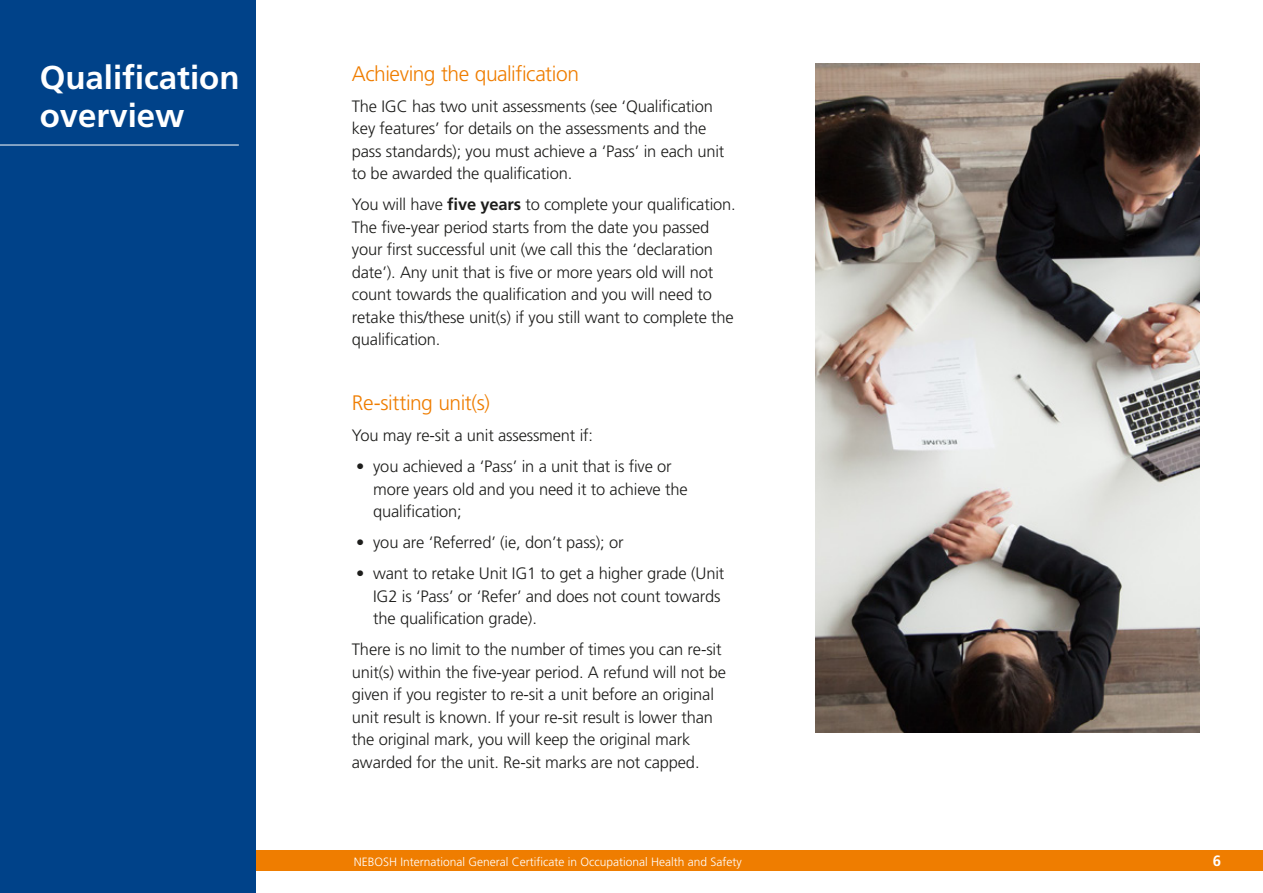
<style>
.page{position:relative;width:1263px;height:893px;background:#fff}
.page>*{position:absolute;margin:0;border:0;box-sizing:border-box;transform-origin:0 0}
.t1{font:700 33px/37.5px "Frutiger";color:#fff}
.t2{font:300 21px "Frutiger";letter-spacing:-.02em;color:#ef7d00}
.t3{font:300 16.5px/22.5px "Frutiger";letter-spacing:-.01em;color:#1d1d1b}
.t4{font:700 15px "Frutiger LT Std";color:#fff}
.t5{font:300 12px "Frutiger";color:#fff}
.s1{font-weight:700}
</style>
<div class="page">
<div style="left:256px;top:850px;width:1007px;height:21px;background:#ef7d00"></div>
<div style="left:0;top:0;width:256px;height:893px;background:#004289"></div>
<hr style="left:0;top:145px;width:239px;height:1px;background:#fff">
<img style="left:815px;top:64px;width:384px;height:668px">
<h1 class="t1" style="left:40px;top:59px;width:201px">Qualification overview</h1>
<p class="t2" style="left:352px;top:61px;width:229px">Achieving the qualification</p>
<p class="t3" style="left:352px;top:95px;width:374px">The IGC has two unit assessments (see ‘Qualification key features’ for details on the assessments and the pass standards); you must achieve a ‘Pass’ in each unit to be awarded the qualification.</p>
<p class="t3" style="left:352px;top:193px;width:385px">You will have <span class="s1">five years</span> to complete your qualification.<br>The five-year period starts from the date you passed your first successful unit (we call this the ‘declaration date’). Any unit that is five or more years old will not count towards the qualification and you will need to retake this/these unit(s) if you still want to complete the qualification.</p>
<p class="t2" style="left:352px;top:391px;width:139px">Re-sitting unit(s)</p>
<p class="t3" style="left:352px;top:424px;width:243px">You may re-sit a unit assessment if:</p>
<p class="t3" style="left:373px;top:455px;width:316px;text-indent:-17px">• you achieved a ‘Pass’ in a unit that is five or more years old and you need it to achieve the qualification;</p>
<p class="t3" style="left:356px;top:531px;width:269px">• you are ‘Referred’ (ie, don’t pass); or</p>
<p class="t3" style="left:373px;top:562px;width:353px;text-indent:-17px">• want to retake Unit IG1 to get a higher grade (Unit<br>IG2 is ‘Pass’ or ‘Refer’ and does not count towards the qualification grade).</p>
<p class="t3" style="left:352px;top:638px;width:375px">There is no limit to the number of times you can re-sit unit(s) within the five-year period. A refund will not be given if you register to re-sit a unit before an original unit result is known. If your re-sit result is lower than the original mark, you will keep the original mark awarded for the unit. Re-sit marks are not capped.</p>
<p class="t5" style="left:354px;top:855px;width:390px">NEBOSH International General Certificate in Occupational Health and Safety</p>
<p class="t4" style="left:1213px;top:852px;width:10px">6</p>
</div>
